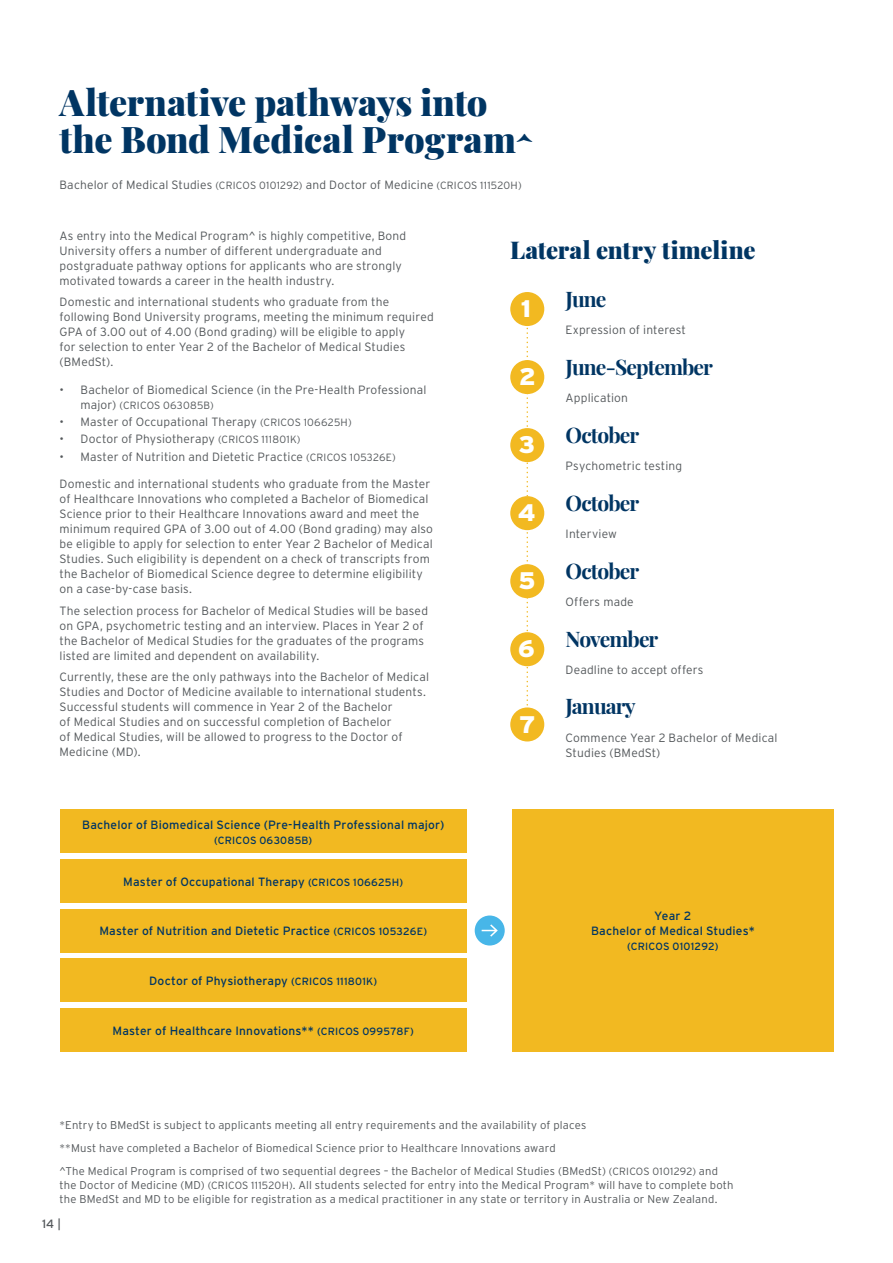
<style>
.page{position:relative;width:893px;height:1263px;background:#fff}
.page>*{position:absolute;margin:0;border:0;box-sizing:border-box;transform-origin:0 0}
.t1{font:900 36px/37.5px "Playfair Display";color:#003563}
.t2{font:900 24px "Playfair Display";letter-spacing:.005em;color:#003563}
.t3{font:900 24px "Interstate";color:#fff}
.t4{font:700 21px "Playfair Display";letter-spacing:-.04em;color:#003563}
.t5{font:300 12px/15px "Interstate";letter-spacing:.015em;color:#54585b}
.t6{font:12px/15px "Interstate";letter-spacing:.015em;color:#003563;text-align:center}
.t7{font:12px "Interstate";color:#54585b}
.t8{font:300 11.25px/22.8px "Interstate";letter-spacing:.015em;color:#54585b}
.t9{font:10.5px "Interstate";letter-spacing:.015em;color:#003563}
.t10{font:300 10.5px "Interstate";letter-spacing:.025em;color:#54585b}
.s1{font-size:10.5px}
.s2{font-size:12px}
.s3{font-family:"Interstate";font-weight:900;font-size:24px;color:#fff}
</style>
<div class="page">
<svg style="left:526px;top:327px;width:2px;height:379px"></svg>
<div style="left:510px;top:292px;width:34px;height:34px;background:#f2b921;border-radius:50%"></div>
<div style="left:510px;top:360px;width:34px;height:34px;background:#f2b921;border-radius:50%"></div>
<div style="left:510px;top:428px;width:34px;height:34px;background:#f2b921;border-radius:50%"></div>
<div style="left:510px;top:496px;width:34px;height:34px;background:#f2b921;border-radius:50%"></div>
<div style="left:510px;top:564px;width:34px;height:34px;background:#f2b921;border-radius:50%"></div>
<div style="left:510px;top:632px;width:34px;height:34px;background:#f2b921;border-radius:50%"></div>
<div style="left:510px;top:707px;width:34px;height:34px;background:#f2b921;border-radius:50%"></div>
<div style="left:60px;top:809px;width:406px;height:44px;background:#f2b921"></div>
<div style="left:60px;top:908px;width:406px;height:44px;background:#f2b921"></div>
<div style="left:60px;top:859px;width:406px;height:44px;background:#f2b921"></div>
<div style="left:60px;top:958px;width:406px;height:44px;background:#f2b921"></div>
<div style="left:60px;top:1008px;width:406px;height:44px;background:#f2b921"></div>
<div style="left:512px;top:809px;width:321px;height:243px;background:#f2b921"></div>
<svg style="left:475px;top:915px;width:30px;height:30px"></svg>
<h1 class="t1" style="left:60px;top:80px;width:476px">Alternative pathways into the Bond Medical Program^</h1>
<p class="t5" style="left:60px;top:177px;width:464px">Bachelor of Medical Studies <span class="s1">(CRICOS 0101292)</span> and Doctor of Medicine <span class="s1">(CRICOS 111520H)</span></p>
<p class="t5" style="left:60px;top:228px;width:348px">As entry into the Medical Program^ is highly competitive, Bond University offers a number of different undergraduate and postgraduate pathway options for applicants who are strongly motivated towards a career in the health industry.</p>
<p class="t5" style="left:60px;top:295px;width:376px">Domestic and international students who graduate from the following Bond University programs, meeting the minimum required GPA of 3.00 out of 4.00 (Bond grading) will be eligible to apply<br>for selection to enter Year 2 of the Bachelor of Medical Studies (BMedSt).</p>
<p class="t5" style="left:60px;top:382px;width:368px">• Bachelor of Biomedical Science (in the Pre-Health Professional</p>
<p class="t10" style="left:81px;top:399px;width:135px"><span class="s2">major)</span> (CRICOS 063085B)</p>
<p class="t5" style="left:60px;top:414px;width:294px">• Master of Occupational Therapy <span class="s1">(CRICOS 106625H)</span></p>
<p class="t5" style="left:60px;top:432px;width:243px">• Doctor of Physiotherapy <span class="s1">(CRICOS 111801K)</span></p>
<p class="t5" style="left:60px;top:449px;width:338px">• Master of Nutrition and Dietetic Practice <span class="s1">(CRICOS 105326E)</span></p>
<p class="t5" style="left:60px;top:476px;width:375px">Domestic and international students who graduate from the Master of Healthcare Innovations who completed a Bachelor of Biomedical Science prior to their Healthcare Innovations award and meet the minimum required GPA of 3.00 out of 4.00 (Bond grading) may also be eligible to apply for selection to enter Year 2 Bachelor of Medical Studies. Such eligibility is dependent on a check of transcripts from the Bachelor of Biomedical Science degree to determine eligibility on a case-by-case basis.</p>
<p class="t5" style="left:60px;top:603px;width:370px">The selection process for Bachelor of Medical Studies will be based on GPA, psychometric testing and an interview. Places in Year 2 of the Bachelor of Medical Studies for the graduates of the programs listed are limited and dependent on availability.</p>
<p class="t5" style="left:60px;top:669px;width:371px">Currently, these are the only pathways into the Bachelor of Medical Studies and Doctor of Medicine available to international students.<br>Successful students will commence in Year 2 of the Bachelor<br>of Medical Studies and on successful completion of Bachelor<br>of Medical Studies, will be allowed to progress to the Doctor of Medicine (MD).</p>
<p class="t6" style="left:82px;top:817px;width:364px">Bachelor of Biomedical Science (Pre-Health Professional major)</p>
<p class="t9" style="left:214px;top:833px;width:100px">(CRICOS 063085B)</p>
<p class="t6" style="left:123px;top:874px;width:281px">Master of Occupational Therapy <span class="s1">(CRICOS 106625H)</span></p>
<p class="t6" style="left:99px;top:923px;width:329px">Master of Nutrition and Dietetic Practice <span class="s1">(CRICOS 105326E)</span></p>
<p class="t6" style="left:149px;top:973px;width:229px">Doctor of Physiotherapy <span class="s1">(CRICOS 111801K)</span></p>
<p class="t6" style="left:112px;top:1023px;width:303px">Master of Healthcare Innovations** <span class="s1">(CRICOS 099578F)</span></p>
<h2 class="t2" style="left:510px;top:231px;width:247px">Lateral entry timeline</h2>
<h2 class="t3" style="left:521px;top:294px;width:12px">1</h2>
<h3 class="t4" style="left:566px;top:282px;width:43px">June</h3>
<p class="t5" style="left:566px;top:322px;width:122px">Expression of interest</p>
<h3 class="t4" style="left:519px;top:350px;width:195px"><span class="s3">2</span> June-September</h3>
<p class="t5" style="left:566px;top:390px;width:64px">Application</p>
<h2 class="t3" style="left:518px;top:430px;width:18px">3</h2>
<h3 class="t4" style="left:566px;top:418px;width:75px">October</h3>
<p class="t5" style="left:566px;top:458px;width:118px">Psychometric testing</p>
<h3 class="t4" style="left:566px;top:486px;width:75px">October</h3>
<p class="t5" style="left:566px;top:526px;width:53px">Interview</p>
<h3 class="t4" style="left:519px;top:554px;width:122px"><span class="s3">5</span> October</h3>
<p class="t5" style="left:566px;top:595px;width:70px">Offers made</p>
<h2 class="t3" style="left:518px;top:634px;width:18px">6</h2>
<h2 class="t3" style="left:518px;top:498px;width:19px">4</h2>
<h3 class="t4" style="left:566px;top:622px;width:94px">November</h3>
<p class="t5" style="left:566px;top:663px;width:140px">Deadline to accept offers</p>
<h2 class="t3" style="left:519px;top:709px;width:18px">7</h2>
<h3 class="t4" style="left:566px;top:690px;width:72px">January</h3>
<p class="t5" style="left:566px;top:730px;width:213px">Commence Year 2 Bachelor of Medical<br>Studies (BMedSt)</p>
<p class="t6" style="left:591px;top:908px;width:165px">Year 2<br>Bachelor of Medical Studies*</p>
<p class="t9" style="left:627px;top:940px;width:93px">(CRICOS 0101292)</p>
<p class="t8" style="left:60px;top:1114px;width:660px">*Entry to BMedSt is subject to applicants meeting all entry requirements and the availability of places<br>**Must have completed a Bachelor of Biomedical Science prior to Healthcare Innovations award<br>^The Medical Program is comprised of two sequential degrees – the Bachelor of Medical Studies (BMedSt) <span class="s1">(CRICOS 0101292)</span> and</p>
<p class="t8" style="left:60px;top:1178px;width:675px;line-height:14.2px">the Doctor of Medicine (MD) <span class="s1">(CRICOS 111520H)</span>. All students selected for entry into the Medical Program* will have to complete both the BMedSt and MD to be eligible for registration as a medical practitioner in any state or territory in Australia or New Zealand.</p>
<p class="t7" style="left:42px;top:1216px;width:20px">14 |</p>
</div>
